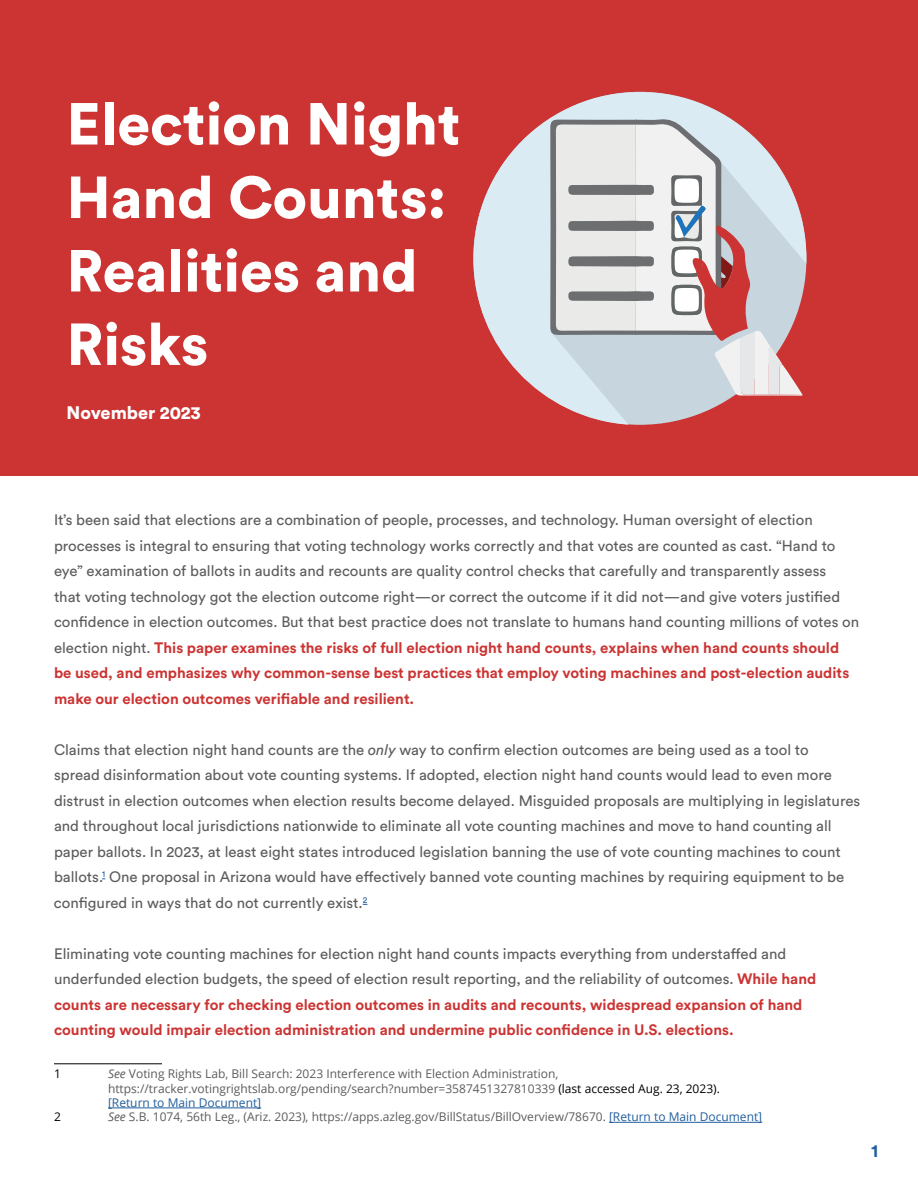
<style>
.page{position:relative;width:918px;height:1188px;background:#fff}
.page>*{position:absolute;margin:0;border:0;box-sizing:border-box;transform-origin:0 0}
.t1{font:900 58.5px/73.5px "Circular Std";color:#fff}
.t2{font:900 18px "Circular Std";color:#fff}
.t3{font:700 18px "Circular Std";color:#215e9e}
.t4{font:15px/25.5px "Circular Std";color:#5c5c5c}
.t5{font:700 15px/25.5px "Circular Std";color:#cb3433}
.t6{font:12px/14.4px "Open Sans";color:#5c5c5c}
.t7{font:12px "Open Sans";color:#000}
.s1{font-weight:700;color:#cb3433}
.s2{font-style:italic}
.s3{font-weight:400;color:#5c5c5c}
.s4{color:#000}
.s5{color:#215e9e}
</style>
<div class="page">
<div style="left:0;top:0;width:918px;height:475px;background:#cb3433"></div>
<hr style="left:54px;top:1063px;width:108px;height:1px;background:#000">
<hr style="left:108px;top:1108px;width:153px;height:1px;background:#215e9e">
<hr style="left:609px;top:1122px;width:153px;height:1px;background:#215e9e">
<div style="left:473px;top:92px;width:333px;height:333px;background:#daebf3;border-radius:164px"></div>
<svg style="left:549px;top:92px;width:254px;height:333px"></svg>
<h1 class="t1" style="left:67px;top:86px;width:395px">Election Night<br>Hand Counts:<br>Realities and<br>Risks</h1>
<p class="t2" style="left:67px;top:401px;width:136px">November 2023</p>
<p class="t4" style="left:54px;top:507px;width:807px">It’s been said that elections are a combination of people, processes, and technology. Human oversight of election processes is integral to ensuring that voting technology works correctly and that votes are counted as cast. “Hand to eye” examination of ballots in audits and recounts are quality control checks that carefully and transparently assess<br>that voting technology got the election outcome right—or correct the outcome if it did not—and give voters justified confidence in election outcomes. But that best practice does not translate to humans hand counting millions of votes on election night. <span class="s1">This paper examines the risks of full election night hand counts, explains when hand counts should be used, and emphasizes why common-sense best practices that employ voting machines and post-election audits make our election outcomes verifiable and resilient.</span></p>
<p class="t4" style="left:54px;top:736px;width:808px">Claims that election night hand counts are the <span class="s2">only</span> way to confirm election outcomes are being used as a tool to<br>spread disinformation about vote counting systems. If adopted, election night hand counts would lead to even more distrust in election outcomes when election results become delayed. Misguided proposals are multiplying in legislatures and throughout local jurisdictions nationwide to eliminate all vote counting machines and move to hand counting all paper ballots. In 2023, at least eight states introduced legislation banning the use of vote counting machines to count ballots.<sup>1</sup> One proposal in Arizona would have effectively banned vote counting machines by requiring equipment to be configured in ways that do not currently exist.<sup>2</sup></p>
<p class="t5" style="left:54px;top:940px;width:764px"><span class="s3">Eliminating vote counting machines for election night hand counts impacts everything from understaffed and underfunded election budgets, the speed of election result reporting, and the reliability of outcomes.</span> While hand counts are necessary for checking election outcomes in audits and recounts, widespread expansion of hand counting would impair election administration and undermine public confidence in U.S. elections.</p>
<p class="t7" style="left:54px;top:1066px;width:8px">1</p>
<p class="t6" style="left:108px;top:1066px;width:613px"><span class="s2">See</span> Voting Rights Lab, Bill Search: 2023 Interference with Election Administration, https://tracker.votingrightslab.org/pending/search?number=3587451327810339 <span class="s4">(last accessed Aug. 23, 2023). </span><span class="s5">[Return to Main Document]</span></p>
<p class="t7" style="left:54px;top:1109px;width:8px">2</p>
<p class="t6" style="left:108px;top:1110px;width:656px"><span class="s2">See</span> S.B. 1074, 56th Leg., (Ariz. 2023), https://apps.azleg.gov/BillStatus/BillOverview/78670. <span class="s5">[Return to Main Document]</span></p>
<p class="t3" style="left:871px;top:1139px;width:9px">1</p>
</div>
